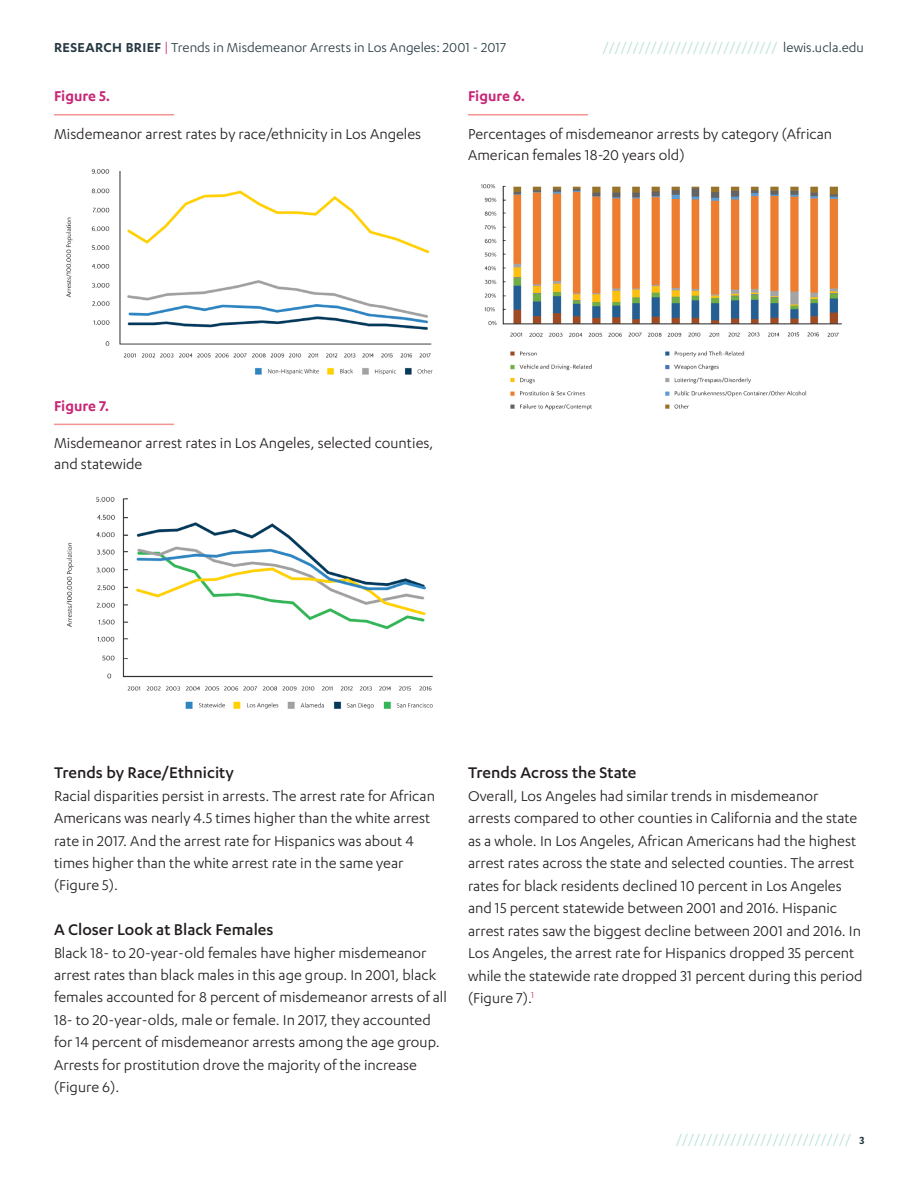
<style>
.page{position:relative;width:918px;height:1188px;background:#fff}
.page>*{position:absolute;margin:0;border:0;box-sizing:border-box;transform-origin:0 0}
.Body_Copy{font:500 17.85px "Karbon";color:#231e1e}
.Body_Copy-2{font:16.5px/22.4px "Karbon";color:#231e1e}
.Body_Copy-3{font:600 16.5px "Karbon";color:#c72776}
.t1{font:15px "Karbon";color:#afddd3}
.Small_Page_Header{font:15px "Karbon";color:#273a43}
.s1{font-weight:600}
.s2{color:#c72776}
.s3{color:#273a43}
.s4{font-weight:600;font-size:12px;color:#273a43}
</style>
<div class="page">
<img style="left:65px;top:169px;width:368px;height:206px">
<hr style="left:54px;top:114px;width:120px;height:2px;background:#f59592">
<img style="left:481px;top:184px;width:361px;height:227px">
<hr style="left:468px;top:114px;width:120px;height:2px;background:#f59592">
<img style="left:66px;top:496px;width:367px;height:213px">
<hr style="left:54px;top:424px;width:120px;height:1px;background:#f59592">
<p class="Small_Page_Header" style="left:54px;top:39px;width:454px"><span class="s1">RESEARCH BRIEF</span> <span class="s2">|</span> Trends in Misdemeanor Arrests in Los Angeles: 2001 - 2017</p>
<p class="Body_Copy-3" style="left:54px;top:87px;width:58px">Figure 5.</p>
<p class="Body_Copy-3" style="left:468px;top:87px;width:59px">Figure 6.</p>
<p class="t1" style="left:603px;top:39px;width:263px">///////////////////////////// <span class="s3">lewis.ucla.edu</span></p>
<p class="Body_Copy-2" style="left:54px;top:122px;width:369px">Misdemeanor arrest rates by race/ethnicity in Los Angeles</p>
<p class="Body_Copy-2" style="left:468px;top:123px;width:366px;line-height:21px">Percentages of misdemeanor arrests by category (African<br>American females 18-20 years old)</p>
<p class="Body_Copy-3" style="left:54px;top:396px;width:57px">Figure 7.</p>
<p class="Body_Copy-2" style="left:54px;top:432px;width:381px;line-height:21px">Misdemeanor arrest rates in Los Angeles, selected counties, and statewide</p>
<p class="Body_Copy" style="left:54px;top:763px;width:181px">Trends by Race/Ethnicity</p>
<p class="Body_Copy-2" style="left:54px;top:784px;width:383px">Racial disparities persist in arrests. The arrest rate for African Americans was nearly 4.5 times higher than the white arrest rate in 2017. And the arrest rate for Hispanics was about 4 times higher than the white arrest rate in the same year (Figure 5).</p>
<p class="Body_Copy" style="left:54px;top:920px;width:221px">A Closer Look at Black Females</p>
<p class="Body_Copy-2" style="left:54px;top:941px;width:394px">Black 18- to 20-year-old females have higher misdemeanor arrest rates than black males in this age group. In 2001, black females accounted for 8 percent of misdemeanor arrests of all 18- to 20-year-olds, male or female. In 2017, they accounted for 14 percent of misdemeanor arrests among the age group.<br>Arrests for prostitution drove the majority of the increase (Figure 6).</p>
<p class="Body_Copy" style="left:468px;top:763px;width:170px">Trends Across the State</p>
<p class="Body_Copy-2" style="left:468px;top:784px;width:396px">Overall, Los Angeles had similar trends in misdemeanor arrests compared to other counties in California and the state as a whole. In Los Angeles, African Americans had the highest arrest rates across the state and selected counties. The arrest rates for black residents declined 10 percent in Los Angeles and 15 percent statewide between 2001 and 2016. Hispanic arrest rates saw the biggest decline between 2001 and 2016. In Los Angeles, the arrest rate for Hispanics dropped 35 percent while the statewide rate dropped 31 percent during this period (Figure 7).<sup>1</sup></p>
<p class="t1" style="left:676px;top:1131px;width:190px">///////////////////////////// <span class="s4">3</span></p>
</div>
